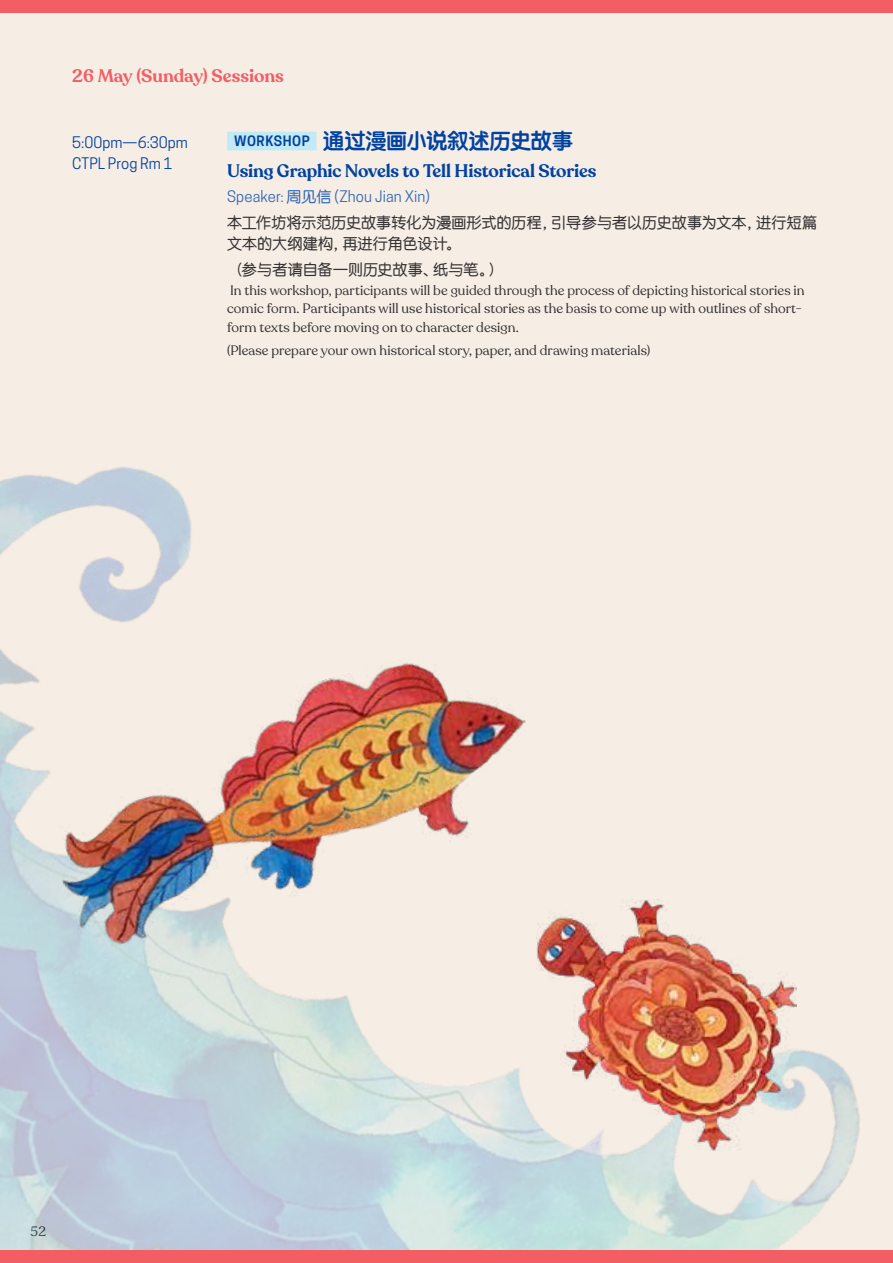
<style>
.page{position:relative;width:893px;height:1263px;background:#f6eee5}
.page>*{position:absolute;margin:0;border:0;box-sizing:border-box;transform-origin:0 0}
.t1{font:21px "ST Yuanti SC Bold";letter-spacing:.005em;color:#0042a2}
.t2{font:600 18px "Recoleta";letter-spacing:-.01em;color:#0042a2}
.t3{font:600 18px "Recoleta";color:#f25e63}
.t4{font:15px/21px "ST Yuanti SC Regular";letter-spacing:.005em;color:#333132}
.t5{font:15px/21px "Cooper Hewitt";color:#0042a2}
.t6{font:15px "Cooper Hewitt";letter-spacing:.01em;color:#3368b5}
.t7{font:13.5px/18.8px "Recoleta";letter-spacing:.005em;color:#333132}
.s1{font-family:"Cooper Hewitt";font-weight:600;font-size:13.5px}
.s2{font-family:"ST Yuanti SC Regular"}
</style>
<div class="page">
<img style="left:0;top:131px;width:860px;height:1119px">
<div style="left:227px;top:132px;width:89px;height:18px;background:#c2eaf4"></div>
<div style="left:0;top:0;width:893px;height:13px;background:#f25e63"></div>
<div style="left:0;top:1250px;width:893px;height:13px;background:#f25e63"></div>
<img style="left:537px;top:899px;width:259px;height:251px">
<img style="left:29px;top:631px;width:525px;height:325px">
<h2 class="t3" style="left:72px;top:64px;width:213px">26 May (Sunday) Sessions</h2>
<p class="t5" style="left:72px;top:132px;width:117px">5:00pm—6:30pm<br>CTPL Prog Rm 1</p>
<h1 class="t1" style="left:234px;top:125px;width:340px"><span class="s1">WORKSHOP</span> 通过漫画小说叙述历史故事</h1>
<h2 class="t2" style="left:227px;top:159px;width:371px">Using Graphic Novels to Tell Historical Stories</h2>
<p class="t6" style="left:227px;top:188px;width:204px">Speaker: <span class="s2">周见信</span> (Zhou Jian Xin)</p>
<p class="t4" style="left:227px;top:211px;width:591px">本工作坊将示范历史故事转化为漫画形式的历程，引导参与者以历史故事为文本，进行短篇文本的大纲建构，再进行角色设计。</p>
<p class="t4" style="left:227px;top:258px;width:279px">（参与者请自备一则历史故事、纸与笔。）</p>
<p class="t7" style="left:227px;top:281px;width:579px">In this workshop, participants will be guided through the process of depicting historical stories in comic form. Participants will use historical stories as the basis to come up with outlines of short&shy;form texts before moving on to character design.</p>
<p class="t7" style="left:227px;top:341px;width:425px">(Please prepare your own historical story, paper, and drawing materials)</p>
<p class="t7" style="left:31px;top:1222px;width:17px">52</p>
</div>
